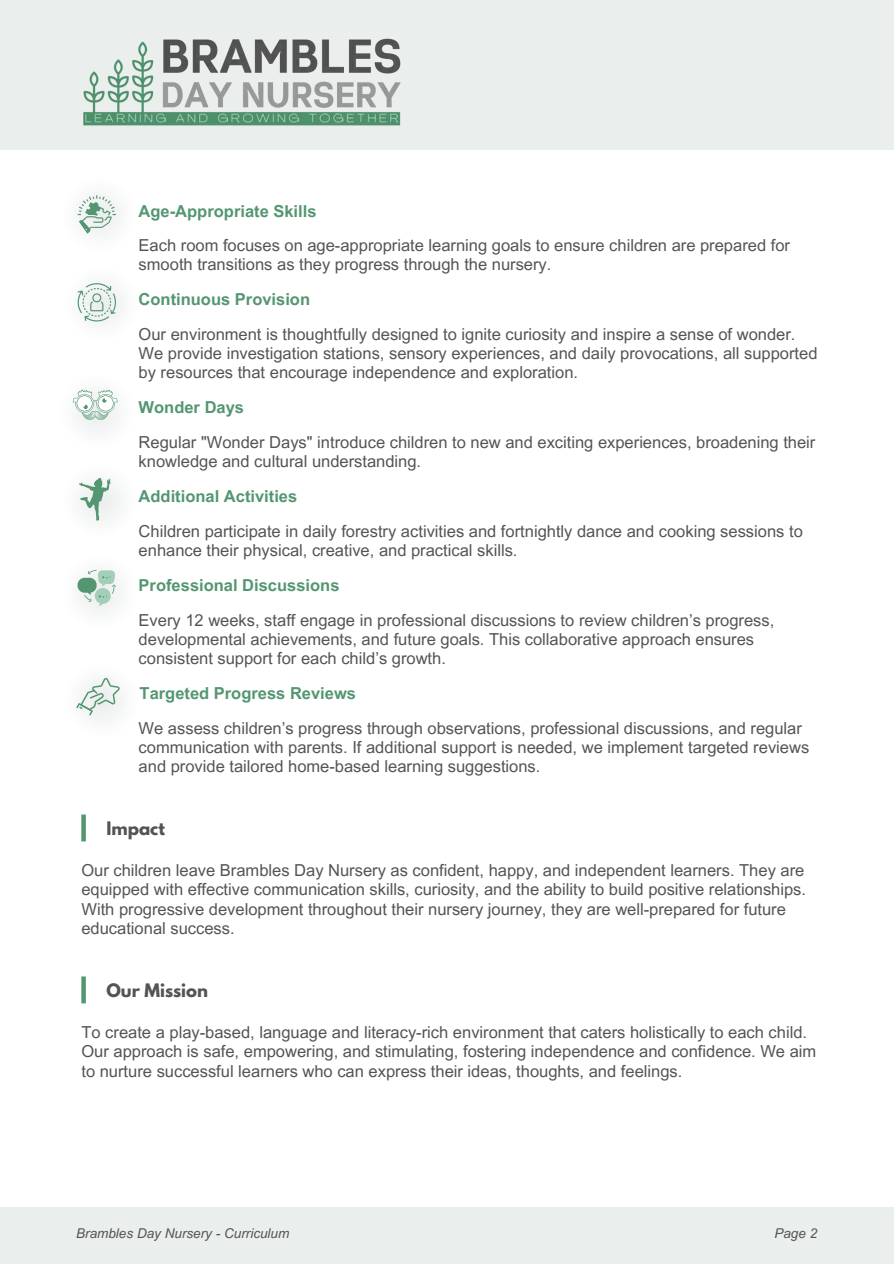
<style>
.page{position:relative;width:894px;height:1264px;background:#fff}
.page>*{position:absolute;margin:0;border:0;box-sizing:border-box;transform-origin:0 0}
.t1{font:16.5px/19.2px "Arial MT Pro";color:#545454}
.t2{font:700 16.5px "Arial MT Pro";color:#549671}
.t3{font:700 16.5px "League Spartan";color:#545454}
.t4{font:italic 13.5px "Arial MT Pro";color:#545454}
</style>
<div class="page">
<div style="left:0;top:0;width:893px;height:149px;background:#eaeeec"></div>
<img style="left:83px;top:38px;width:318px;height:88px">
<div style="left:0;top:1206px;width:893px;height:57px;background:#eaeeec"></div>
<svg style="left:78px;top:195px;width:38px;height:38px"></svg>
<svg style="left:77px;top:283px;width:39px;height:38px"></svg>
<div style="left:59px;top:460px;width:80px;height:80px;background:#fbfcfc;border-radius:50%"></div>
<svg style="left:73px;top:389px;width:44px;height:31px"></svg>
<svg style="left:77px;top:570px;width:39px;height:36px"></svg>
<svg style="left:76px;top:678px;width:44px;height:37px"></svg>
<svg style="left:79px;top:478px;width:32px;height:42px"></svg>
<div style="left:81px;top:814px;width:5px;height:27px;background:#549671"></div>
<div style="left:81px;top:976px;width:5px;height:27px;background:#549671"></div>
<p class="t2" style="left:139px;top:205px;width:179px">Age-Appropriate Skills</p>
<p class="t1" style="left:139px;top:238px;width:652px">Each room focuses on age-appropriate learning goals to ensure children are prepared for smooth transitions as they progress through the nursery.</p>
<p class="t2" style="left:139px;top:293px;width:173px">Continuous Provision</p>
<h1 class="t1" style="left:139px;top:327px;width:680px">Our environment is thoughtfully designed to ignite curiosity and inspire a sense of wonder.<br>We provide investigation stations, sensory experiences, and daily provocations, all supported by resources that encourage independence and exploration.</h1>
<h1 class="t2" style="left:139px;top:401px;width:107px">Wonder Days</h1>
<h2 class="t1" style="left:139px;top:435px;width:678px">Regular "Wonder Days" introduce children to new and exciting experiences, broadening their knowledge and cultural understanding.</h2>
<p class="t2" style="left:139px;top:490px;width:160px">Additional Activities</p>
<p class="t1" style="left:139px;top:523px;width:665px">Children participate in daily forestry activities and fortnightly dance and cooking sessions to enhance their physical, creative, and practical skills.</p>
<h1 class="t2" style="left:139px;top:579px;width:202px">Professional Discussions</h1>
<h2 class="t1" style="left:139px;top:612px;width:637px">Every 12 weeks, staff engage in professional discussions to review children’s progress, developmental achievements, and future goals. This collaborative approach ensures consistent support for each child’s growth.</h2>
<p class="t2" style="left:139px;top:687px;width:218px">Targeted Progress Reviews</p>
<p class="t1" style="left:139px;top:720px;width:672px">We assess children’s progress through observations, professional discussions, and regular communication with parents. If additional support is needed, we implement targeted reviews and provide tailored home-based learning suggestions.</p>
<p class="t3" style="left:106px;top:820px;width:60px">Impact</p>
<h1 class="t1" style="left:81px;top:863px;width:726px">Our children leave Brambles Day Nursery as confident, happy, and independent learners. They are equipped with effective communication skills, curiosity, and the ability to build positive relationships.<br>With progressive development throughout their nursery journey, they are well-prepared for future educational success.</h1>
<h2 class="t3" style="left:106px;top:982px;width:103px">Our Mission</h2>
<p class="t1" style="left:81px;top:1024px;width:736px">To create a play-based, language and literacy-rich environment that caters holistically to each child.<br>Our approach is safe, empowering, and stimulating, fostering independence and confidence. We aim to nurture successful learners who can express their ideas, thoughts, and feelings.</p>
<h2 class="t4" style="left:76px;top:1228px;width:215px">Brambles Day Nursery - Curriculum</h2>
<p class="t4" style="left:774px;top:1228px;width:44px">Page 2</p>
</div>
